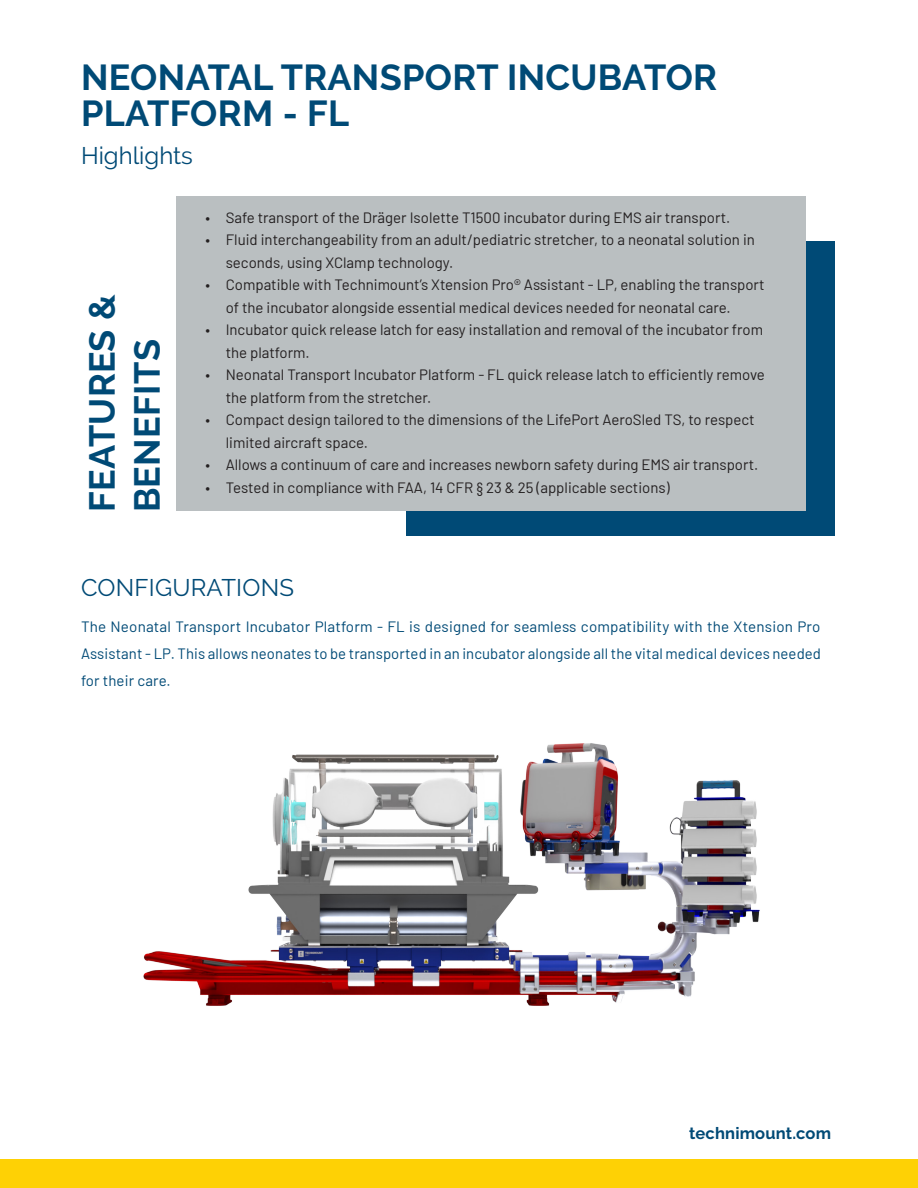
<style>
.page{position:relative;width:918px;height:1188px;background:#fff}
.page>*{position:absolute;margin:0;border:0;box-sizing:border-box;transform-origin:0 0}
.Technimount_Title_Blue{font:700 36px/36px "Raleway";letter-spacing:.01em;color:#004a76}
.TM_Subtitle_Blue{font:24px "Raleway";letter-spacing:.01em;color:#004a76}
.TM_Subtitle_2_blue{font:24px "Raleway";color:#004a76}
.webpage_bottom{font:700 16.5px "Raleway";letter-spacing:.01em;color:#004a76}
.t1{font:15px/22.5px "Barlow";color:#231f20}
.TM_Bubble_Name{font:15px/27px "Barlow";letter-spacing:.01em;color:#004a76;text-align:justify}
</style>
<div class="page">
<div style="left:406px;top:241px;width:429px;height:295px;background:#004a76"></div>
<div style="left:176px;top:196px;width:629px;height:314px;background:#babfc1"></div>
<div style="left:0;top:1159px;width:918px;height:29px;background:#fed105"></div>
<img style="left:143px;top:743px;width:617px;height:263px">
<p class="Technimount_Title_Blue" style="left:81px;top:60px;width:638px">NEONATAL TRANSPORT INCUBATOR<br>PLATFORM - FL</p>
<p class="TM_Subtitle_2_blue" style="left:81px;top:141px;width:113px">Highlights</p>
<p class="Technimount_Title_Blue" style="left:84px;top:512px;width:219px;rotate:-90deg">FEATURES &amp;</p>
<p class="Technimount_Title_Blue" style="left:129px;top:512px;width:175px;rotate:-90deg">BENEFITS</p>
<p class="t1" style="left:206px;top:205px;width:526px">• Safe transport of the Dräger Isolette T1500 incubator during EMS air transport.</p>
<p class="t1" style="left:226px;top:227px;width:531px;text-indent:-20px">• Fluid interchangeability from an adult/pediatric stretcher, to a neonatal solution in seconds, using XClamp technology.</p>
<p class="t1" style="left:226px;top:272px;width:540px;text-indent:-20px">• Compatible with Technimount’s Xtension Pro® Assistant - LP, enabling the transport of the incubator alongside essential medical devices needed for neonatal care.</p>
<p class="t1" style="left:226px;top:317px;width:539px;text-indent:-20px">• Incubator quick release latch for easy installation and removal of the incubator from the platform.</p>
<p class="t1" style="left:226px;top:362px;width:541px;text-indent:-20px">• Neonatal Transport Incubator Platform - FL quick release latch to efficiently remove the platform from the stretcher.</p>
<p class="t1" style="left:226px;top:407px;width:530px;text-indent:-20px">• Compact design tailored to the dimensions of the LifePort AeroSled TS, to respect limited aircraft space.</p>
<p class="t1" style="left:206px;top:452px;width:554px">• Allows a continuum of care and increases newborn safety during EMS air transport.</p>
<p class="t1" style="left:206px;top:475px;width:466px">• Tested in compliance with FAA, 14 CFR § 23 &amp; 25 (applicable sections)</p>
<p class="TM_Subtitle_Blue" style="left:81px;top:574px;width:215px">CONFIGURATIONS</p>
<p class="TM_Bubble_Name" style="left:81px;top:612px;width:742px">The Neonatal Transport Incubator Platform - FL is designed for seamless compatibility with the Xtension Pro Assistant - LP. This allows neonates to be transported in an incubator alongside all the vital medical devices needed for their care.</p>
<p class="webpage_bottom" style="left:689px;top:1123px;width:143px">technimount.com</p>
</div>
